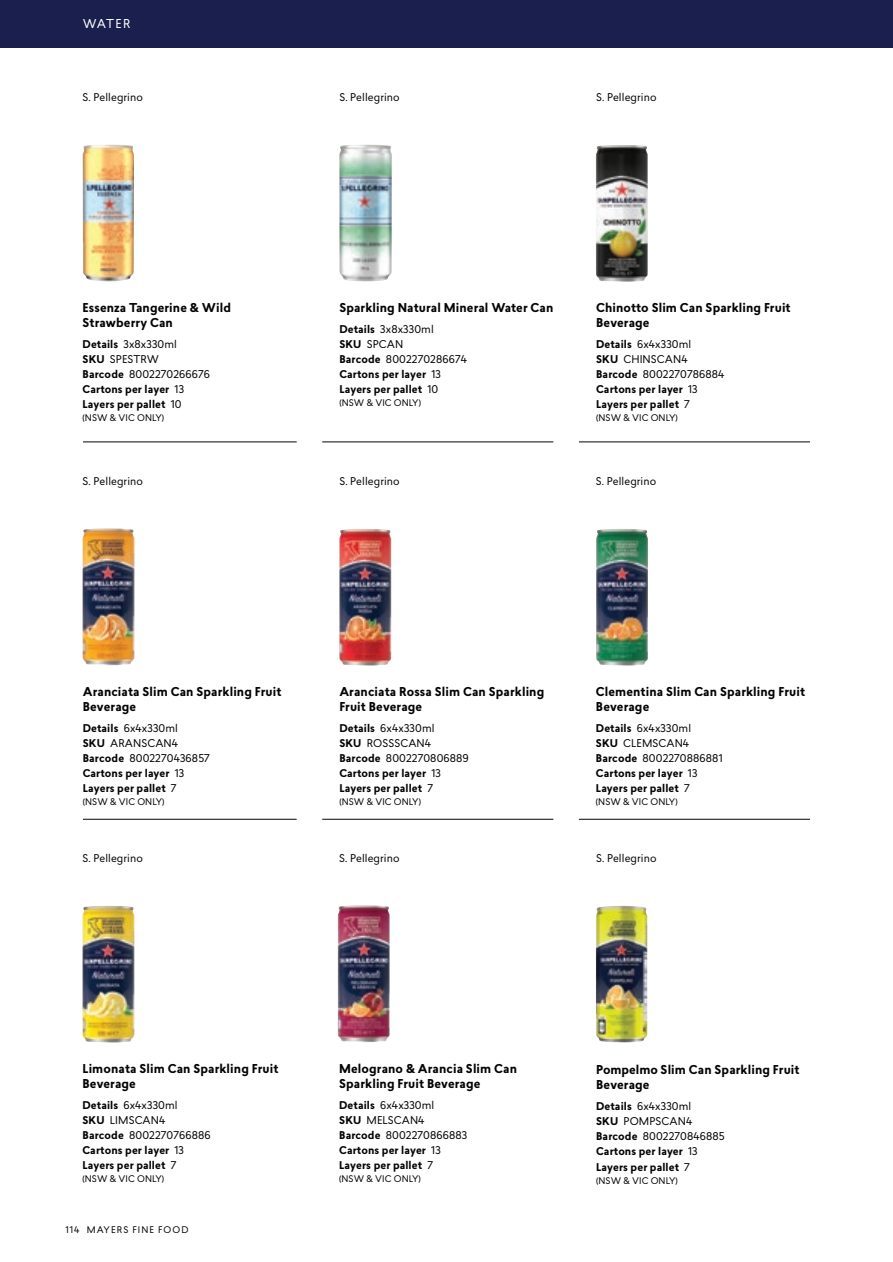
<style>
.page{position:relative;width:893px;height:1262px;background:#fff}
.page>*{position:absolute;margin:0;border:0;box-sizing:border-box;transform-origin:0 0}
.t1{font:700 12px/15px "Lasiver";letter-spacing:.01em;color:#040503}
.t2{font:12px "Lasiver";letter-spacing:.07em;color:#fff}
.t3{font:700 10.5px/15px "Lasiver";letter-spacing:.01em;color:#040503}
.t4{font:10.5px "Lasiver";letter-spacing:.01em;color:#040503}
.t5{font:9px "Lasiver";letter-spacing:.01em;color:#040503}
.t6{font:9px "Lasiver";letter-spacing:.12em;color:#040503}
.s1{font-weight:400}
</style>
<div class="page">
<hr style="left:65px;top:441px;width:232px;height:1px;background:#040503">
<hr style="left:322px;top:441px;width:231px;height:1px;background:#040503">
<hr style="left:579px;top:441px;width:231px;height:1px;background:#040503">
<hr style="left:65px;top:819px;width:232px;height:1px;background:#040503">
<hr style="left:322px;top:819px;width:231px;height:1px;background:#040503">
<hr style="left:579px;top:819px;width:231px;height:1px;background:#040503">
<div style="left:0;top:47px;width:83px;height:1149px;background:#fff"></div>
<div style="left:0;top:0;width:892px;height:47px;background:#1b1f4d"></div>
<img style="left:339px;top:145px;width:27px;height:26px">
<img style="left:82px;top:145px;width:40px;height:136px">
<img style="left:82px;top:528px;width:52px;height:137px">
<img style="left:339px;top:529px;width:52px;height:136px">
<img style="left:82px;top:906px;width:52px;height:136px">
<img style="left:337px;top:905px;width:52px;height:137px">
<img style="left:596px;top:905px;width:50px;height:137px">
<img style="left:596px;top:529px;width:52px;height:136px">
<img style="left:596px;top:145px;width:51px;height:137px">
<p class="t2" style="left:83px;top:15px;width:49px">WATER</p>
<p class="t4" style="left:82px;top:90px;width:62px">S. Pellegrino</p>
<p class="t4" style="left:339px;top:90px;width:62px">S. Pellegrino</p>
<p class="t4" style="left:596px;top:90px;width:62px">S. Pellegrino</p>
<p class="t1" style="left:82px;top:300px;width:150px">Essenza Tangerine &amp; Wild<br>Strawberry Can</p>
<p class="t3" style="left:82px;top:336px;width:129px">Details <span class="s1">3x8x330ml<br></span>SKU <span class="s1">SPESTRW<br></span>Barcode <span class="s1">8002270266676<br></span>Cartons per layer <span class="s1">13<br></span>Layers per pallet <span class="s1">10</span></p>
<p class="t5" style="left:82px;top:411px;width:83px">(NSW &amp; VIC ONLY)</p>
<p class="t1" style="left:339px;top:300px;width:215px">Sparkling Natural Mineral Water Can</p>
<p class="t3" style="left:339px;top:321px;width:129px">Details <span class="s1">3x8x330ml<br></span>SKU <span class="s1">SPCAN<br></span>Barcode <span class="s1">8002270286674<br></span>Cartons per layer <span class="s1">13<br></span>Layers per pallet <span class="s1">10</span></p>
<p class="t5" style="left:339px;top:396px;width:83px">(NSW &amp; VIC ONLY)</p>
<p class="t4" style="left:83px;top:473px;width:62px">S. Pellegrino</p>
<p class="t4" style="left:339px;top:473px;width:62px">S. Pellegrino</p>
<p class="t1" style="left:596px;top:300px;width:196px">Chinotto Slim Can Sparkling Fruit<br>Beverage</p>
<p class="t3" style="left:596px;top:336px;width:130px">Details <span class="s1">6x4x330ml<br></span>SKU <span class="s1">CHINSCAN4<br></span>Barcode <span class="s1">8002270786884<br></span>Cartons per layer <span class="s1">13<br></span>Layers per pallet <span class="s1">7</span></p>
<p class="t5" style="left:596px;top:411px;width:83px">(NSW &amp; VIC ONLY)</p>
<p class="t4" style="left:596px;top:473px;width:62px">S. Pellegrino</p>
<p class="t1" style="left:83px;top:684px;width:200px">Aranciata Slim Can Sparkling Fruit<br>Beverage</p>
<p class="t3" style="left:83px;top:720px;width:129px">Details <span class="s1">6x4x330ml<br></span>SKU <span class="s1">ARANSCAN4<br></span>Barcode <span class="s1">8002270436857<br></span>Cartons per layer <span class="s1">13<br></span>Layers per pallet <span class="s1">7</span></p>
<p class="t5" style="left:83px;top:795px;width:83px">(NSW &amp; VIC ONLY)</p>
<p class="t1" style="left:339px;top:684px;width:206px">Aranciata Rossa Slim Can Sparkling<br>Fruit Beverage</p>
<p class="t3" style="left:339px;top:720px;width:131px">Details <span class="s1">6x4x330ml<br></span>SKU <span class="s1">ROSSSCAN4<br></span>Barcode <span class="s1">8002270806889<br></span>Cartons per layer <span class="s1">13<br></span>Layers per pallet <span class="s1">7</span></p>
<p class="t5" style="left:339px;top:795px;width:83px">(NSW &amp; VIC ONLY)</p>
<p class="t4" style="left:82px;top:850px;width:62px">S. Pellegrino</p>
<p class="t4" style="left:339px;top:850px;width:62px">S. Pellegrino</p>
<p class="t1" style="left:596px;top:684px;width:211px">Clementina Slim Can Sparkling Fruit<br>Beverage</p>
<p class="t3" style="left:596px;top:720px;width:128px">Details <span class="s1">6x4x330ml<br></span>SKU <span class="s1">CLEMSCAN4<br></span>Barcode <span class="s1">8002270886881<br></span>Cartons per layer <span class="s1">13<br></span>Layers per pallet <span class="s1">7</span></p>
<p class="t5" style="left:596px;top:796px;width:83px">(NSW &amp; VIC ONLY)</p>
<p class="t4" style="left:596px;top:850px;width:62px">S. Pellegrino</p>
<p class="t1" style="left:82px;top:1061px;width:197px">Limonata Slim Can Sparkling Fruit<br>Beverage</p>
<p class="t3" style="left:82px;top:1097px;width:130px">Details <span class="s1">6x4x330ml<br></span>SKU <span class="s1">LIMSCAN4<br></span>Barcode <span class="s1">8002270766886<br></span>Cartons per layer <span class="s1">13<br></span>Layers per pallet <span class="s1">7</span></p>
<p class="t5" style="left:82px;top:1172px;width:83px">(NSW &amp; VIC ONLY)</p>
<p class="t6" style="left:66px;top:1223px;width:124px">114 MAYERS FINE FOOD</p>
<p class="t1" style="left:339px;top:1061px;width:179px">Melograno &amp; Arancia Slim Can<br>Sparkling Fruit Beverage</p>
<p class="t3" style="left:339px;top:1097px;width:130px">Details <span class="s1">6x4x330ml<br></span>SKU <span class="s1">MELSCAN4<br></span>Barcode <span class="s1">8002270866883<br></span>Cartons per layer <span class="s1">13<br></span>Layers per pallet <span class="s1">7</span></p>
<p class="t5" style="left:339px;top:1172px;width:83px">(NSW &amp; VIC ONLY)</p>
<p class="t1" style="left:596px;top:1062px;width:205px">Pompelmo Slim Can Sparkling Fruit<br>Beverage</p>
<p class="t3" style="left:596px;top:1099px;width:130px">Details <span class="s1">6x4x330ml<br></span>SKU <span class="s1">POMPSCAN4<br></span>Barcode <span class="s1">8002270846885<br></span>Cartons per layer <span class="s1">13<br></span>Layers per pallet <span class="s1">7</span></p>
<p class="t5" style="left:596px;top:1174px;width:83px">(NSW &amp; VIC ONLY)</p>
</div>
